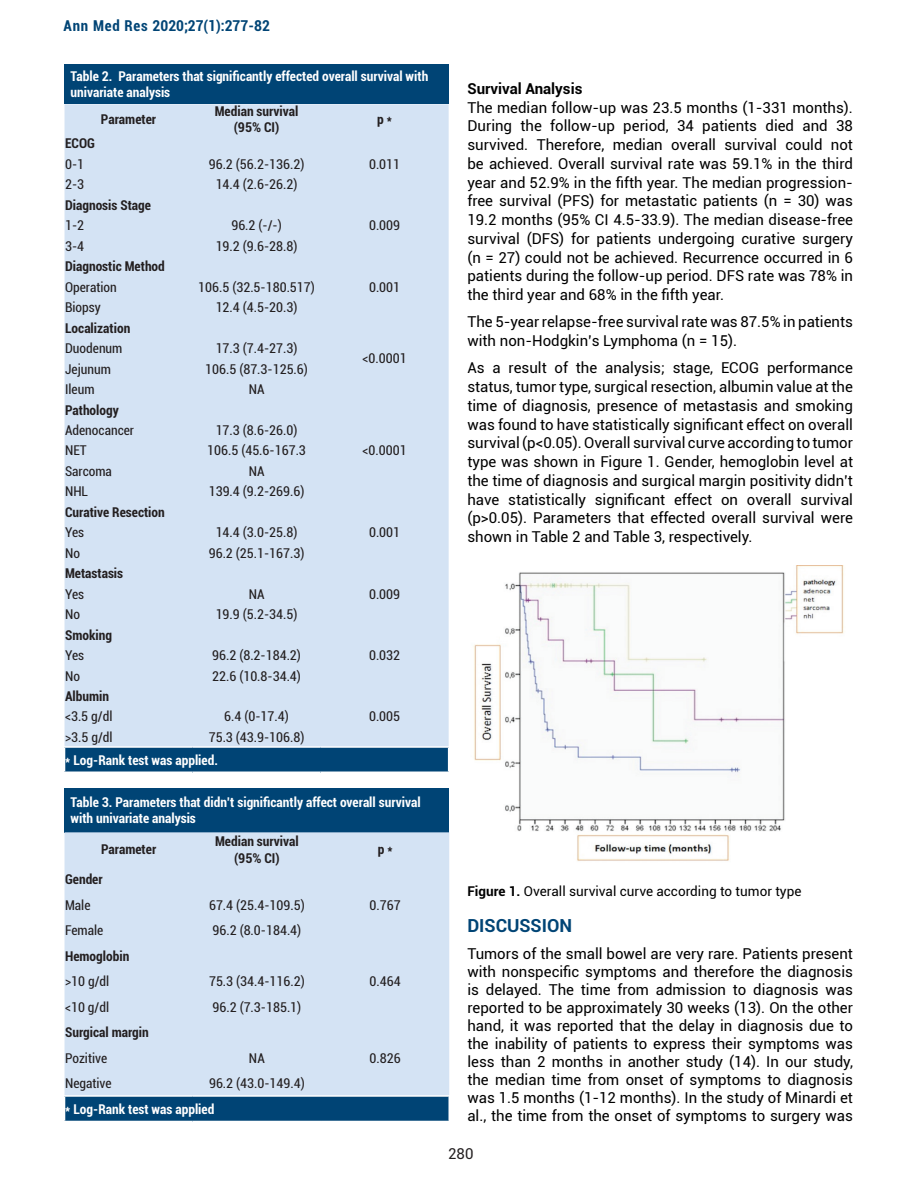
<style>
.page{position:relative;width:918px;height:1188px;background:#fff}
.page>*{position:absolute;margin:0;border:0;box-sizing:border-box;transform-origin:0 0}
.t1{font:700 18px "Roboto";color:#004475}
.t2{font:15px/18.8px "Roboto";color:#000;text-align:justify}
.t3{font:700 condensed 15px "Roboto";color:#004475}
.t4{font:700 15px "Roboto";color:#000}
.t5{font:15px "Roboto";color:#231f20}
.t6{font:condensed 13.5px "Roboto";color:#231f20}
.t7{font:700 condensed 13.5px/16.2px "Roboto";color:#fff}
.t8{font:700 condensed 13.5px/16.2px "Roboto";color:#231f20;text-align:center}
.t9{font:13.5px "Roboto";color:#000}
.s1{font-weight:700}
</style>
<div class="page">
<div style="left:65px;top:65px;width:384px;height:39px;background:#004475"></div>
<div style="left:65px;top:104px;width:384px;height:642px;background:#d4e3f4"></div>
<div style="left:65px;top:747px;width:384px;height:25px;background:#004475"></div>
<hr style="left:64px;top:746px;width:129px;height:2px;background:#fff">
<hr style="left:193px;top:746px;width:128px;height:2px;background:#fff">
<hr style="left:321px;top:746px;width:128px;height:2px;background:#fff">
<svg style="left:448px;top:748px;width:1px;height:24px"></svg>
<div style="left:65px;top:788px;width:384px;height:44px;background:#004475"></div>
<div style="left:65px;top:832px;width:384px;height:263px;background:#d4e3f4"></div>
<div style="left:65px;top:1096px;width:384px;height:25px;background:#004475"></div>
<hr style="left:64px;top:1095px;width:129px;height:2px;background:#fff">
<hr style="left:193px;top:1095px;width:128px;height:2px;background:#fff">
<hr style="left:321px;top:1095px;width:129px;height:2px;background:#fff">
<hr style="left:448px;top:1097px;width:2px;height:24px;background:#fff">
<img style="left:473px;top:565px;width:371px;height:296px">
<p class="t3" style="left:64px;top:15px;width:208px">Ann Med Res 2020;27(1):277-82</p>
<p class="t7" style="left:71px;top:68px;width:359px">Table 2. Parameters that significantly effected overall survival with univariate analysis</p>
<p class="t8" style="left:101px;top:110px;width:57px">Parameter</p>
<p class="t8" style="left:215px;top:102px;width:85px">Median survival (95% CI)</p>
<p class="t8" style="left:377px;top:110px;width:16px">p *</p>
<p class="t8" style="left:65px;top:135px;width:31px">ECOG</p>
<p class="t6" style="left:65px;top:155px;width:21px">0-1</p>
<p class="t6" style="left:209px;top:155px;width:97px">96.2 (56.2-136.2)</p>
<p class="t6" style="left:369px;top:155px;width:33px">0.011</p>
<p class="t6" style="left:65px;top:175px;width:21px">2-3</p>
<p class="t6" style="left:216px;top:175px;width:83px">14.4 (2.6-26.2)</p>
<p class="t8" style="left:65px;top:196px;width:87px">Diagnosis Stage</p>
<p class="t6" style="left:65px;top:216px;width:21px">1-2</p>
<p class="t6" style="left:231px;top:216px;width:52px">96.2 (-/-)</p>
<p class="t6" style="left:369px;top:216px;width:33px">0.009</p>
<p class="t6" style="left:65px;top:237px;width:21px">3-4</p>
<p class="t6" style="left:216px;top:237px;width:83px">19.2 (9.6-28.8)</p>
<p class="t8" style="left:65px;top:258px;width:101px">Diagnostic Method</p>
<p class="t6" style="left:65px;top:278px;width:53px">Operation</p>
<p class="t6" style="left:198px;top:278px;width:118px">106.5 (32.5-180.517)</p>
<p class="t6" style="left:369px;top:278px;width:33px">0.001</p>
<p class="t6" style="left:65px;top:298px;width:37px">Biopsy</p>
<p class="t6" style="left:216px;top:298px;width:83px">12.4 (4.5-20.3)</p>
<p class="t8" style="left:65px;top:319px;width:67px">Localization</p>
<p class="t6" style="left:363px;top:349px;width:46px">&lt;0.0001</p>
<p class="t6" style="left:65px;top:339px;width:59px">Duodenum</p>
<p class="t6" style="left:216px;top:339px;width:83px">17.3 (7.4-27.3)</p>
<p class="t6" style="left:65px;top:359px;width:47px">Jejunum</p>
<p class="t6" style="left:205px;top:359px;width:104px">106.5 (87.3-125.6)</p>
<p class="t6" style="left:65px;top:380px;width:31px">Ileum</p>
<p class="t6" style="left:249px;top:380px;width:17px">NA</p>
<p class="t8" style="left:65px;top:401px;width:55px">Pathology</p>
<p class="t6" style="left:65px;top:421px;width:71px">Adenocancer</p>
<p class="t6" style="left:216px;top:421px;width:83px">17.3 (8.6-26.0)</p>
<p class="t6" style="left:65px;top:441px;width:23px">NET</p>
<p class="t6" style="left:207px;top:441px;width:100px">106.5 (45.6-167.3</p>
<p class="t6" style="left:65px;top:462px;width:48px">Sarcoma</p>
<p class="t6" style="left:249px;top:462px;width:17px">NA</p>
<p class="t6" style="left:65px;top:482px;width:25px">NHL</p>
<p class="t6" style="left:209px;top:482px;width:97px">139.4 (9.2-269.6)</p>
<p class="t8" style="left:65px;top:503px;width:101px">Curative Resection</p>
<p class="t6" style="left:65px;top:523px;width:21px">Yes</p>
<p class="t6" style="left:216px;top:523px;width:83px">14.4 (3.0-25.8)</p>
<p class="t6" style="left:369px;top:523px;width:33px">0.001</p>
<p class="t6" style="left:65px;top:544px;width:16px">No</p>
<p class="t6" style="left:209px;top:544px;width:97px">96.2 (25.1-167.3)</p>
<p class="t8" style="left:65px;top:565px;width:60px">Metastasis</p>
<p class="t6" style="left:65px;top:585px;width:21px">Yes</p>
<p class="t6" style="left:249px;top:585px;width:17px">NA</p>
<p class="t6" style="left:369px;top:585px;width:33px">0.009</p>
<p class="t6" style="left:65px;top:605px;width:16px">No</p>
<p class="t6" style="left:216px;top:605px;width:83px">19.9 (5.2-34.5)</p>
<p class="t8" style="left:65px;top:626px;width:49px">Smoking</p>
<p class="t6" style="left:65px;top:646px;width:21px">Yes</p>
<p class="t6" style="left:212px;top:646px;width:90px">96.2 (8.2-184.2)</p>
<p class="t6" style="left:369px;top:646px;width:33px">0.032</p>
<p class="t6" style="left:65px;top:666px;width:16px">No</p>
<p class="t6" style="left:212px;top:666px;width:90px">22.6 (10.8-34.4)</p>
<p class="t8" style="left:65px;top:688px;width:46px">Albumin</p>
<p class="t6" style="left:65px;top:707px;width:49px">&lt;3.5 g/dl</p>
<p class="t6" style="left:224px;top:707px;width:66px">6.4 (0-17.4)</p>
<p class="t6" style="left:369px;top:707px;width:33px">0.005</p>
<p class="t6" style="left:65px;top:728px;width:49px">&gt;3.5 g/dl</p>
<p class="t6" style="left:209px;top:728px;width:97px">75.3 (43.9-106.8)</p>
<p class="t7" style="left:65px;top:751px;width:154px">* Log-Rank test was applied.</p>
<p class="t7" style="left:71px;top:794px;width:352px">Table 3. Parameters that didn’t significantly affect overall survival with univariate analysis</p>
<p class="t8" style="left:101px;top:841px;width:57px">Parameter</p>
<p class="t8" style="left:215px;top:833px;width:85px">Median survival (95% CI)</p>
<p class="t8" style="left:378px;top:841px;width:16px">p *</p>
<p class="t8" style="left:65px;top:871px;width:39px">Gender</p>
<p class="t6" style="left:65px;top:896px;width:27px">Male</p>
<p class="t6" style="left:209px;top:896px;width:97px">67.4 (25.4-109.5)</p>
<p class="t6" style="left:370px;top:896px;width:33px">0.767</p>
<p class="t6" style="left:65px;top:921px;width:40px">Female</p>
<p class="t6" style="left:213px;top:921px;width:90px">96.2 (8.0-184.4)</p>
<p class="t8" style="left:65px;top:947px;width:66px">Hemoglobin</p>
<p class="t6" style="left:65px;top:972px;width:46px">&gt;10 g/dl</p>
<p class="t6" style="left:209px;top:972px;width:97px">75.3 (34.4-116.2)</p>
<p class="t6" style="left:370px;top:972px;width:33px">0.464</p>
<p class="t6" style="left:65px;top:998px;width:46px">&lt;10 g/dl</p>
<p class="t6" style="left:213px;top:998px;width:90px">96.2 (7.3-185.1)</p>
<p class="t8" style="left:65px;top:1024px;width:85px">Surgical margin</p>
<p class="t6" style="left:65px;top:1049px;width:44px">Pozitive</p>
<p class="t6" style="left:249px;top:1049px;width:17px">NA</p>
<p class="t6" style="left:370px;top:1049px;width:33px">0.826</p>
<p class="t6" style="left:65px;top:1074px;width:48px">Negative</p>
<p class="t6" style="left:209px;top:1074px;width:97px">96.2 (43.0-149.4)</p>
<p class="t7" style="left:65px;top:1100px;width:151px">* Log-Rank test was applied</p>
<p class="t6" style="left:363px;top:441px;width:46px">&lt;0.0001</p>
<p class="t4" style="left:467px;top:78px;width:117px">Survival Analysis</p>
<p class="t2" style="left:467px;top:97px;width:387px">The median follow-up was 23.5 months (1-331 months).<br>During the follow-up period, 34 patients died and 38 survived. Therefore, median overall survival could not be achieved. Overall survival rate was 59.1% in the third year and 52.9% in the fifth year. The median progression&shy;free survival (PFS) for metastatic patients (n = 30) was 19.2 months (95% CI 4.5-33.9). The median disease-free survival (DFS) for patients undergoing curative surgery (n = 27) could not be achieved. Recurrence occurred in 6 patients during the follow-up period. DFS rate was 78% in the third year and 68% in the fifth year.</p>
<p class="t2" style="left:467px;top:312px;width:387px">The 5-year relapse-free survival rate was 87.5% in patients with non-Hodgkin’s Lymphoma (n = 15).</p>
<p class="t2" style="left:467px;top:358px;width:387px">As a result of the analysis; stage, ECOG performance status, tumor type, surgical resection, albumin value at the time of diagnosis, presence of metastasis and smoking was found to have statistically significant effect on overall survival (p&lt;0.05). Overall survival curve according to tumor type was shown in Figure 1. Gender, hemoglobin level at the time of diagnosis and surgical margin positivity didn’t have statistically significant effect on overall survival (p&gt;0.05). Parameters that effected overall survival were shown in Table 2 and Table 3, respectively.</p>
<p class="t9" style="left:467px;top:882px;width:336px"><span class="s1">Figure 1.</span> Overall survival curve according to tumor type</p>
<p class="t1" style="left:467px;top:913px;width:106px">DISCUSSION</p>
<p class="t2" style="left:467px;top:944px;width:387px;line-height:18px">Tumors of the small bowel are very rare. Patients present with nonspecific symptoms and therefore the diagnosis is delayed. The time from admission to diagnosis was reported to be approximately 30 weeks (13). On the other hand, it was reported that the delay in diagnosis due to the inability of patients to express their symptoms was less than 2 months in another study (14). In our study, the median time from onset of symptoms to diagnosis was 1.5 months (1-12 months). In the study of Minardi et al., the time from the onset of symptoms to surgery was</p>
<p class="t5" style="left:448px;top:1143px;width:27px">280</p>
</div>
